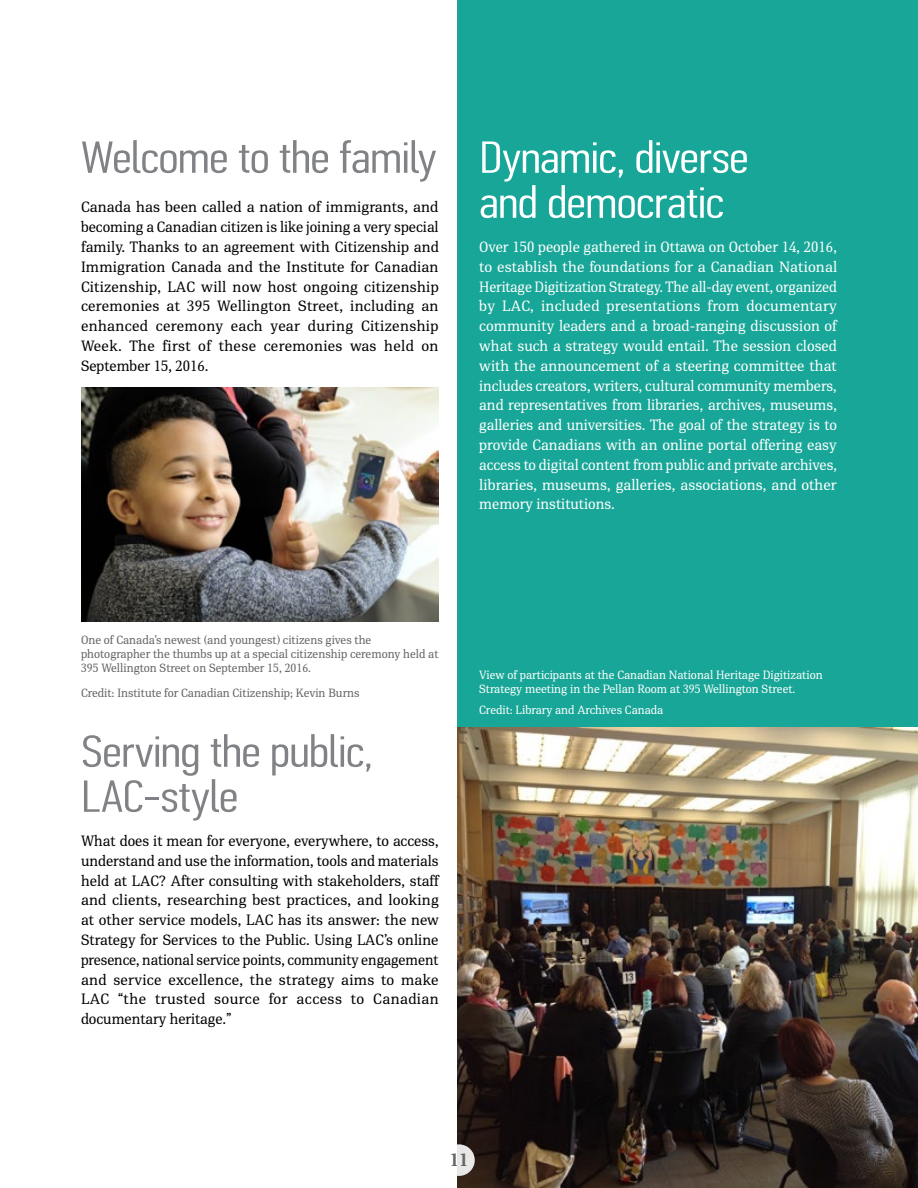
<style>
.page{position:relative;width:918px;height:1188px;background:#fff}
.page>*{position:absolute;margin:0;border:0;box-sizing:border-box;transform-origin:0 0}
.Subtitle{font:300 45px/45px "PF Din Text Comp Pro";letter-spacing:-.015em;color:#808285;scale:1.25 1}
.Subtitle-2{font:300 45px/45px "PF Din Text Comp Pro";letter-spacing:-.015em;color:#fff;scale:1.25 1}
.t1{font:700 18px "PFDIN Serif";color:#636466}
.Text-Single{font:15px/19.8px "PFDIN Serif";letter-spacing:.02em;color:#000;text-align:justify}
.Text-Single-2{font:15px/19.8px "PFDIN Serif";letter-spacing:.005em;color:#fff;text-align:justify}
.Captions{font:12px/14.4px "PFDIN Serif";color:#636466}
.Captions-2{font:12px/14.4px "PFDIN Serif";color:#fff}
</style>
<div class="page">
<div style="left:458px;top:0;width:460px;height:1188px;background:#17a697"></div>
<img style="left:81px;top:387px;width:358px;height:234px">
<img style="left:458px;top:728px;width:460px;height:460px">
<svg style="left:443px;top:1144px;width:32px;height:32px"></svg>
<p class="Subtitle" style="left:81px;top:135px;width:286px">Welcome to the family</p>
<p class="Text-Single" style="left:81px;top:197px;width:359px">Canada has been called a nation of immigrants, and becoming a Canadian citizen is like joining a very special family. Thanks to an agreement with Citizenship and Immigration Canada and the Institute for Canadian Citizenship, LAC will now host ongoing citizenship ceremonies at 395 Wellington Street, including an enhanced ceremony each year during Citizenship Week. The first of these ceremonies was held on September 15, 2016.</p>
<p class="Subtitle-2" style="left:479px;top:135px;width:217px">Dynamic, diverse and democratic</p>
<p class="Text-Single-2" style="left:479px;top:237px;width:359px">Over 150 people gathered in Ottawa on October 14, 2016, to establish the foundations for a Canadian National Heritage Digitization Strategy. The all-day event, organized by LAC, included presentations from documentary community leaders and a broad-ranging discussion of what such a strategy would entail. The session closed with the announcement of a steering committee that includes creators, writers, cultural community members, and representatives from libraries, archives, museums, galleries and universities. The goal of the strategy is to provide Canadians with an online portal offering easy access to digital content from public and private archives, libraries, museums, galleries, associations, and other memory institutions.</p>
<p class="Captions" style="left:81px;top:632px;width:359px">One of Canada’s newest (and youngest) citizens gives the photographer the thumbs up at a special citizenship ceremony held at<br>395 Wellington Street on September 15, 2016.</p>
<p class="Captions" style="left:81px;top:686px;width:280px">Credit: Institute for Canadian Citizenship; Kevin Burns</p>
<p class="Subtitle" style="left:81px;top:729px;width:235px">Serving the public,<br>LAC-style</p>
<p class="Text-Single" style="left:81px;top:831px;width:359px">What does it mean for everyone, everywhere, to access, understand and use the information, tools and materials held at LAC? After consulting with stakeholders, staff and clients, researching best practices, and looking at other service models, LAC has its answer: the new Strategy for Services to the Public. Using LAC’s online presence, national service points, community engagement and service excellence, the strategy aims to make LAC “the trusted source for access to Canadian documentary heritage.”</p>
<p class="Captions-2" style="left:479px;top:667px;width:345px">View of participants at the Canadian National Heritage Digitization<br>Strategy meeting in the Pellan Room at 395 Wellington Street.</p>
<p class="Captions-2" style="left:479px;top:703px;width:186px">Credit: Library and Archives Canada</p>
<p class="t1" style="left:450px;top:1149px;width:20px">11</p>
</div>
